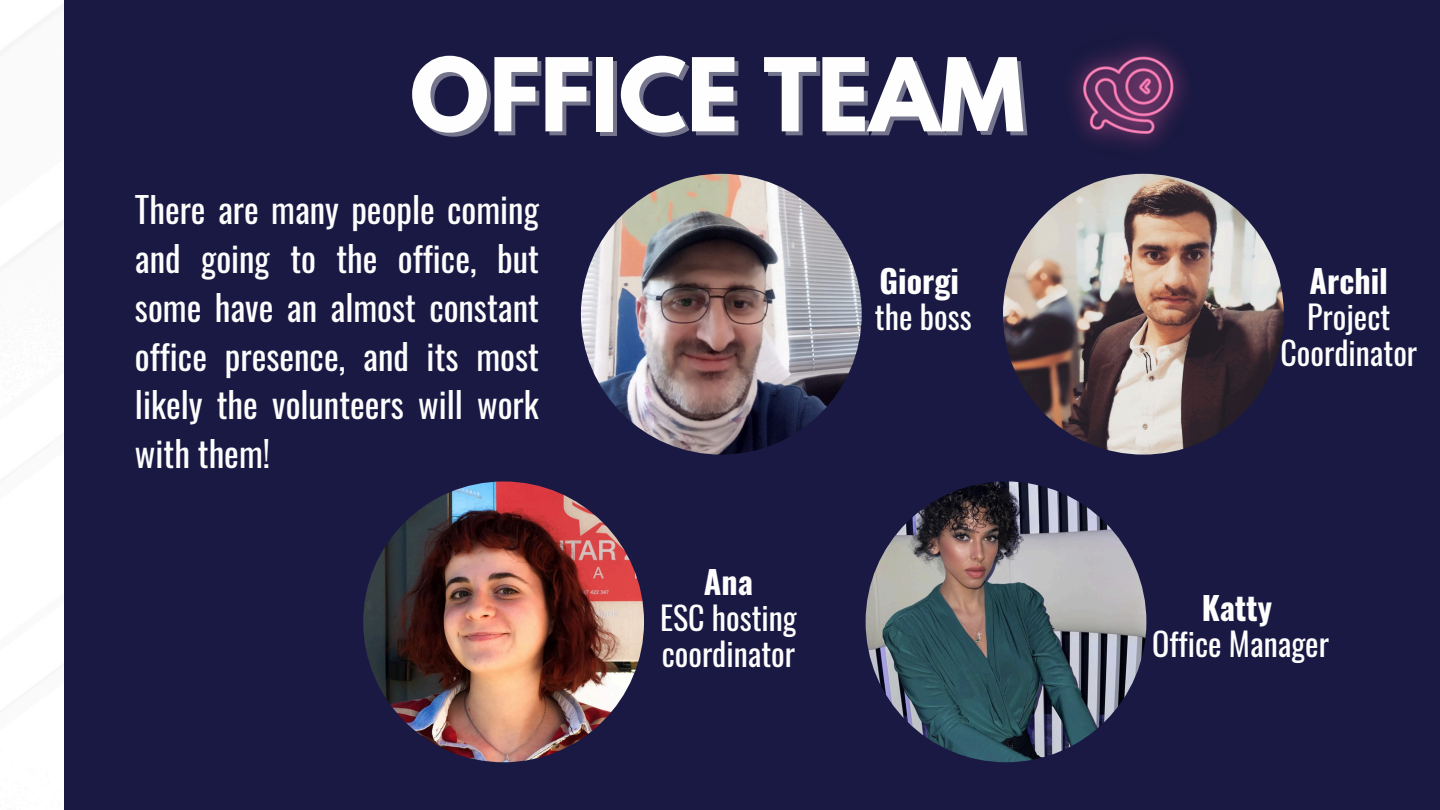
<style>
.page{position:relative;width:1440px;height:810px;background:#1a1943}
.page>*{position:absolute;margin:0;border:0;box-sizing:border-box;transform-origin:0 0}
.t1{font:700 90px "League Spartan";color:#fefefe}
.t2{font:35px/48.8px "Oswald";color:#fdfdfd;text-align:justify}
.t3{font:32px/36px "Oswald";color:#fefefe}
.t4{font:700 32px "Oswald";color:#fefefe}
</style>
<div class="page">
<div style="left:0;top:0;width:64px;height:810px;background:#fff"></div>
<img style="left:581px;top:174px;width:281px;height:281px;border-radius:50%">
<img style="left:363px;top:481px;width:281px;height:281px;border-radius:50%">
<img style="left:866px;top:481px;width:280px;height:281px;border-radius:50%">
<img style="left:1003px;top:174px;width:281px;height:281px;border-radius:50%">
<img style="left:1064px;top:24px;width:127px;height:138px;border-radius:50%">
<p class="t1" style="left:410px;top:50px;width:616px">OFFICE TEAM</p>
<p class="t2" style="left:135px;top:184px;width:405px">There are many people coming and going to the office, but some have an almost constant office presence, and its most likely the volunteers will work with them!</p>
<p class="t4" style="left:880px;top:256px;width:81px">Giorgi</p>
<p class="t3" style="left:875px;top:297px;width:98px">the boss</p>
<p class="t4" style="left:704px;top:557px;width:51px">Ana</p>
<p class="t3" style="left:660px;top:599px;width:138px">ESC hosting coordinator</p>
<p class="t4" style="left:1310px;top:256px;width:80px">Archil</p>
<p class="t3" style="left:1280px;top:297px;width:138px;text-align:center">Project<br>Coordinator</p>
<p class="t4" style="left:1202px;top:583px;width:72px">Katty</p>
<p class="t3" style="left:1152px;top:625px;width:178px">Office Manager</p>
</div>
